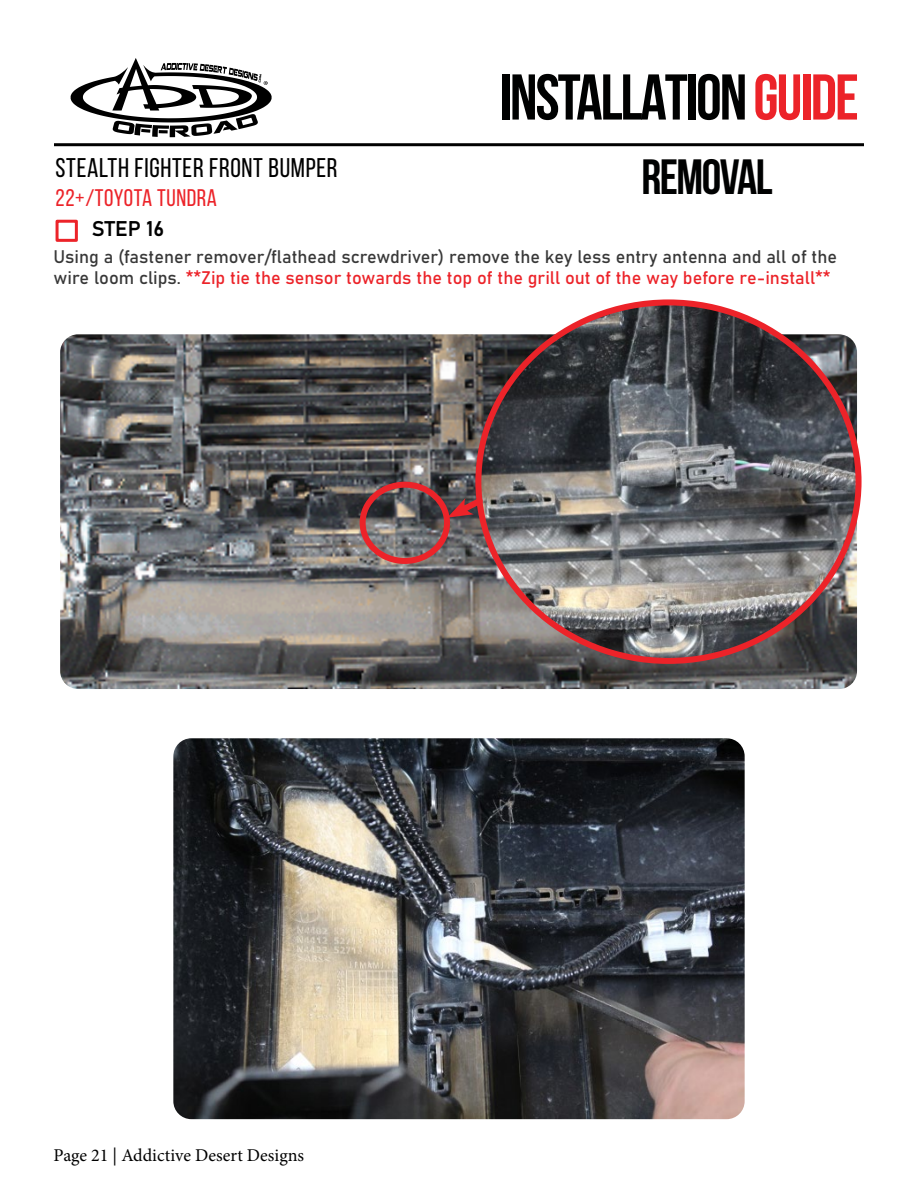
<style>
.page{position:relative;width:918px;height:1188px;background:#fff}
.page>*{position:absolute;margin:0;border:0;box-sizing:border-box;transform-origin:0 0}
.t1{font:700 64.5px "Bebas Neue";letter-spacing:-.03em;color:#000101}
.t2{font:700 49.5px "Bebas Neue";letter-spacing:-.03em;color:#000101}
.t3{font:27px "Bebas Neue";letter-spacing:.025em;color:#000}
.t4{font:24px "Bebas Neue";letter-spacing:.025em;color:#ec2329}
.t5{font:21px "Bahnschrift";color:#000}
.t6{font:18px/21px "Bahnschrift";color:#383838}
.t7{font:18px "Minion Pro";color:#000}
.s1{color:#ec2329}
</style>
<div class="page">
<hr style="left:54px;top:143px;width:810px;height:3px;background:#000">
<svg style="left:70px;top:58px;width:202px;height:79px"></svg>
<div style="left:56px;top:220px;width:22px;height:22px;border:3px solid #ec2329"></div>
<img style="left:60px;top:334px;width:797px;height:355px">
<div style="left:360px;top:482px;width:90px;height:82px;border:6px solid #ec2329;border-radius:50%"></div>
<img style="left:478px;top:306px;width:379px;height:355px">
<svg style="left:447px;top:493px;width:41px;height:26px"></svg>
<img style="left:173px;top:738px;width:572px;height:381px">
<h3 class="t3" style="left:56px;top:153px;width:284px">STEALTH FIGHTER FRONT BUMPER</h3>
<h3 class="t4" style="left:56px;top:185px;width:163px">22+/TOYOTA TUNDRA</h3>
<h1 class="t1" style="left:500px;top:62px;width:361px">INSTALLATION<span class="s1">GUIDE</span></h1>
<h2 class="t2" style="left:641px;top:150px;width:133px">REMOVAL</h2>
<p class="t5" style="left:92px;top:213px;width:74px">STEP 16</p>
<p class="t6" style="left:54px;top:245px;width:785px">Using a (fastener remover/flathead screwdriver) remove the key less entry antenna and all of the wire loom clips. <span class="s1">**Zip tie the sensor towards the top of the grill out of the way before re-install**</span></p>
<p class="t7" style="left:54px;top:1143px;width:252px">Page 21 | Addictive Desert Designs</p>
</div>
